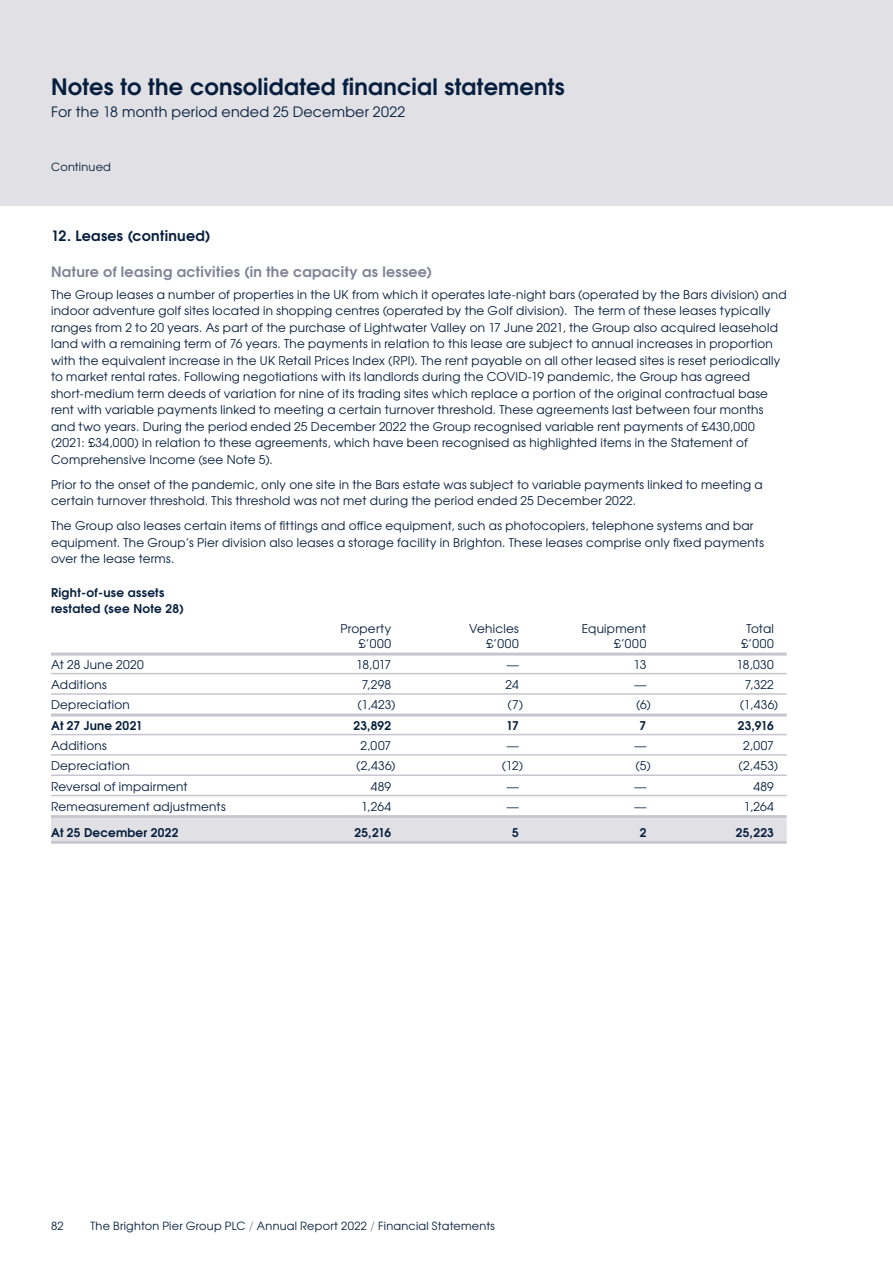
<style>
.page{position:relative;width:893px;height:1263px;background:#fff}
.page>*{position:absolute;margin:0;border:0;box-sizing:border-box;transform-origin:0 0}
.t1{font:700 22.5px "Te X Gyre Adventor";letter-spacing:.01em;color:#071f3e}
.t2{font:700 14.25px "Te X Gyre Adventor";letter-spacing:.02em;color:#828396}
.t3{font:14.25px "Te X Gyre Adventor";letter-spacing:.015em;color:#071f3e}
.t4{font:700 14.25px "Te X Gyre Adventor";letter-spacing:.02em;color:#071f3e}
.t5{font:12px/16.5px "Te X Gyre Adventor";letter-spacing:.02em;color:#071f3e}
.t6{font:700 12px/16.5px "Te X Gyre Adventor";letter-spacing:.02em;color:#071f3e}
.t7{font:11.25px "Te X Gyre Adventor";letter-spacing:.025em;color:#071f3e}
.s1{color:#828396}
</style>
<div class="page">
<div style="left:0;top:0;width:893px;height:206px;background:#e0e0e5"></div>
<hr style="left:51px;top:652px;width:736px;height:3px;background:#c7c5cf">
<hr style="left:51px;top:673px;width:736px;height:1px;background:#c7c5cf">
<hr style="left:51px;top:693px;width:736px;height:2px;background:#c7c5cf">
<hr style="left:51px;top:713px;width:736px;height:3px;background:#c7c5cf">
<hr style="left:51px;top:734px;width:736px;height:1px;background:#c7c5cf">
<hr style="left:51px;top:754px;width:736px;height:2px;background:#c7c5cf">
<hr style="left:51px;top:774px;width:736px;height:2px;background:#c7c5cf">
<hr style="left:51px;top:795px;width:736px;height:1px;background:#c7c5cf">
<hr style="left:51px;top:815px;width:736px;height:3px;background:#c7c5cf">
<div style="left:51px;top:818px;width:736px;height:23px;background:#e0e0e5"></div>
<hr style="left:51px;top:841px;width:736px;height:3px;background:#c7c5cf">
<h1 class="t1" style="left:51px;top:67px;width:515px">Notes to the consolidated financial statements</h1>
<p class="t3" style="left:51px;top:101px;width:356px">For the 18 month period ended 25 December 2022</p>
<p class="t7" style="left:51px;top:158px;width:61px">Continued</p>
<p class="t4" style="left:51px;top:224px;width:161px">12. Leases (continued)</p>
<p class="t2" style="left:51px;top:259px;width:383px">Nature of leasing activities (in the capacity as lessee)</p>
<p class="t5" style="left:51px;top:285px;width:737px">The Group leases a number of properties in the UK from which it operates late-night bars (operated by the Bars division) and indoor adventure golf sites located in shopping centres (operated by the Golf division). The term of these leases typically ranges from 2 to 20 years. As part of the purchase of Lightwater Valley on 17 June 2021, the Group also acquired leasehold land with a remaining term of 76 years. The payments in relation to this lease are subject to annual increases in proportion with the equivalent increase in the UK Retail Prices Index (RPI). The rent payable on all other leased sites is reset periodically to market rental rates. Following negotiations with its landlords during the COVID-19 pandemic, the Group has agreed short-medium term deeds of variation for nine of its trading sites which replace a portion of the original contractual base rent with variable payments linked to meeting a certain turnover threshold. These agreements last between four months and two years. During the period ended 25 December 2022 the Group recognised variable rent payments of £430,000 (2021: £34,000) in relation to these agreements, which have been recognised as highlighted items in the Statement of Comprehensive Income (see Note 5).</p>
<p class="t5" style="left:51px;top:475px;width:713px">Prior to the onset of the pandemic, only one site in the Bars estate was subject to variable payments linked to meeting a certain turnover threshold. This threshold was not met during the period ended 25 December 2022.</p>
<p class="t5" style="left:51px;top:517px;width:714px">The Group also leases certain items of fittings and office equipment, such as photocopiers, telephone systems and bar equipment. The Group’s Pier division also leases a storage facility in Brighton. These leases comprise only fixed payments over the lease terms.</p>
<p class="t6" style="left:51px;top:583px;width:134px">Right-of-use assets restated (see Note 28)</p>
<p class="t5" style="left:341px;top:620px;width:52px">Property</p>
<p class="t5" style="left:469px;top:620px;width:51px">Vehicles</p>
<p class="t5" style="left:582px;top:620px;width:66px">Equipment</p>
<p class="t5" style="left:746px;top:620px;width:29px">Total</p>
<p class="t5" style="left:359px;top:635px;width:34px">£’000</p>
<p class="t5" style="left:486px;top:635px;width:34px">£’000</p>
<p class="t5" style="left:614px;top:635px;width:34px">£’000</p>
<p class="t5" style="left:741px;top:635px;width:34px">£’000</p>
<p class="t5" style="left:51px;top:655px;width:94px">At 28 June 2020</p>
<p class="t5" style="left:356px;top:655px;width:37px">18,017</p>
<p class="t5" style="left:507px;top:655px;width:13px">—</p>
<p class="t5" style="left:633px;top:655px;width:14px">13</p>
<p class="t5" style="left:737px;top:655px;width:39px">18,030</p>
<p class="t5" style="left:51px;top:675px;width:57px">Additions</p>
<p class="t5" style="left:362px;top:675px;width:31px">7,298</p>
<p class="t5" style="left:505px;top:675px;width:15px">24</p>
<p class="t5" style="left:634px;top:675px;width:13px">—</p>
<p class="t5" style="left:745px;top:675px;width:31px">7,322</p>
<p class="t5" style="left:51px;top:696px;width:80px">Depreciation</p>
<p class="t5" style="left:357px;top:696px;width:40px">(1,423)</p>
<p class="t5" style="left:507px;top:696px;width:17px">(7)</p>
<p class="t5" style="left:636px;top:696px;width:16px">(6)</p>
<p class="t5" style="left:740px;top:696px;width:40px">(1,436)</p>
<p class="t6" style="left:51px;top:716px;width:93px">At 27 June 2021</p>
<p class="t6" style="left:353px;top:716px;width:39px">23,892</p>
<p class="t6" style="left:506px;top:716px;width:14px">17</p>
<p class="t6" style="left:640px;top:716px;width:8px">7</p>
<p class="t6" style="left:738px;top:716px;width:38px">23,916</p>
<p class="t5" style="left:51px;top:736px;width:57px">Additions</p>
<p class="t5" style="left:360px;top:736px;width:32px">2,007</p>
<p class="t5" style="left:507px;top:736px;width:13px">—</p>
<p class="t5" style="left:634px;top:736px;width:13px">—</p>
<p class="t5" style="left:743px;top:736px;width:32px">2,007</p>
<p class="t5" style="left:51px;top:757px;width:80px">Depreciation</p>
<p class="t5" style="left:356px;top:757px;width:41px">(2,436)</p>
<p class="t5" style="left:502px;top:757px;width:23px">(12)</p>
<p class="t5" style="left:635px;top:757px;width:17px">(5)</p>
<p class="t5" style="left:739px;top:757px;width:41px">(2,453)</p>
<p class="t5" style="left:51px;top:777px;width:138px">Reversal of impairment</p>
<p class="t5" style="left:371px;top:777px;width:22px">489</p>
<p class="t5" style="left:507px;top:777px;width:13px">—</p>
<p class="t5" style="left:634px;top:777px;width:13px">—</p>
<p class="t5" style="left:754px;top:777px;width:22px">489</p>
<p class="t5" style="left:51px;top:797px;width:176px">Remeasurement adjustments</p>
<p class="t5" style="left:361px;top:797px;width:32px">1,264</p>
<p class="t5" style="left:507px;top:797px;width:13px">—</p>
<p class="t5" style="left:634px;top:797px;width:13px">—</p>
<p class="t5" style="left:744px;top:797px;width:32px">1,264</p>
<p class="t6" style="left:51px;top:823px;width:129px">At 25 December 2022</p>
<p class="t6" style="left:354px;top:823px;width:38px">25,216</p>
<p class="t6" style="left:512px;top:823px;width:8px">5</p>
<p class="t6" style="left:640px;top:823px;width:8px">2</p>
<p class="t6" style="left:736px;top:823px;width:40px">25,223</p>
<p class="t7" style="left:51px;top:1216px;width:14px">82</p>
<p class="t7" style="left:91px;top:1216px;width:406px">The Brighton Pier Group PLC <span class="s1">/</span> Annual Report 2022 <span class="s1">/</span> Financial Statements</p>
</div>
